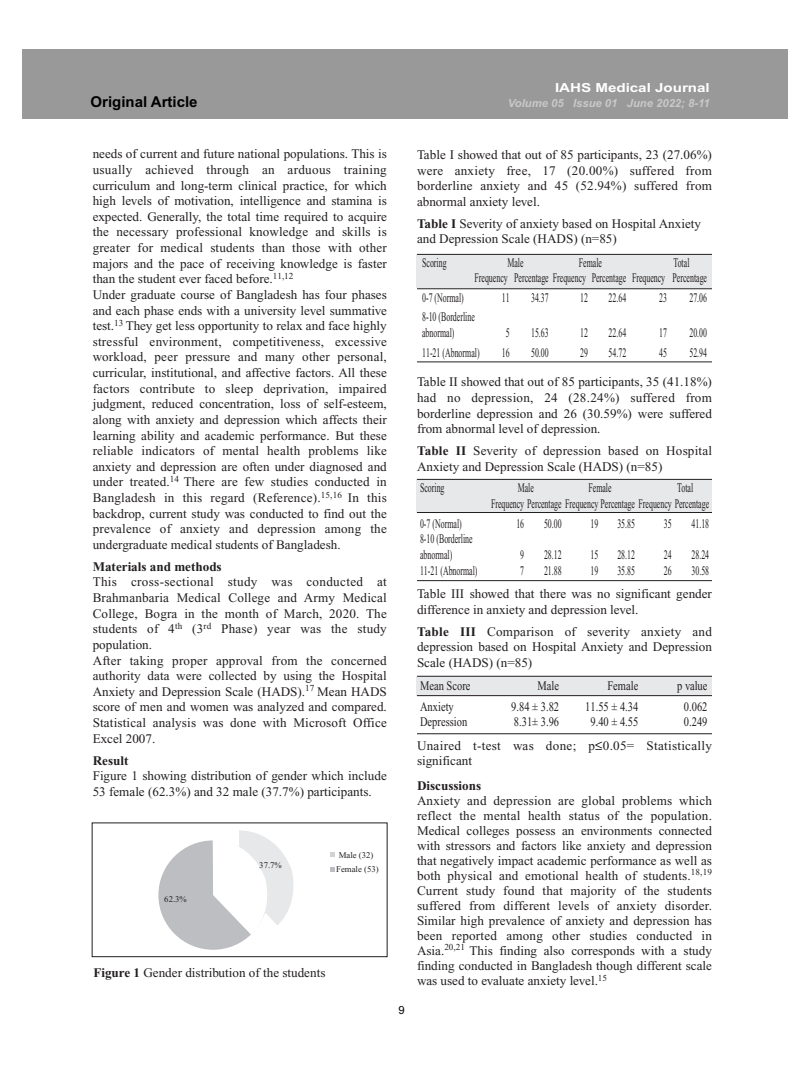
<style>
.page{position:relative;width:810px;height:1080px;background:#fff}
.page>*{position:absolute;margin:0;border:0;box-sizing:border-box;transform-origin:0 0}
.t1{font:700 15px "Arial";color:#000}
.t2{font:13.12px/15.6px "Times New Roman";color:#231f20}
.t3{font:13.12px/15.6px "Times New Roman";color:#231f20;scale:.6 1}
.t4{font:13.12px "Times New Roman";color:#231f20;scale:.8 1}
.t5{font:13.12px/15.6px "Times New Roman";letter-spacing:.025em;color:#231f20}
.t6{font:700 13.12px "Times New Roman";color:#231f20}
.t7{font:700 12.5px "Arial";color:#fff;scale:1.21 1}
.t8{font:italic 700 11.25px "Arial";color:#c9c9c9}
.t9{font:11.25px "Arial";color:#000}
.t10{font:8.75px/14.4px "Times New Roman";color:#231f20}
.s1{font-weight:700}
.s2{color:#000}
</style>
<div class="page">
<div style="left:417px;top:480px;width:295px;height:33px;background:#e7e8e9"></div>
<hr style="left:417px;top:479px;width:295px;height:1px;background:#231f20">
<div style="left:417px;top:676px;width:295px;height:20px;background:#e7e8e9"></div>
<hr style="left:417px;top:676px;width:295px;height:1px;background:#231f20">
<hr style="left:417px;top:734px;width:295px;height:1px;background:#231f20">
<div style="left:417px;top:255px;width:295px;height:33px;background:#e7e8e9"></div>
<div style="left:23px;top:49px;width:765px;height:69px;background:#999"></div>
<div style="left:158px;top:840px;width:110px;height:110px;background:#bdbec1;border-radius:50%"></div>
<svg style="left:213px;top:830px;width:81px;height:105px"></svg>
<svg style="left:330px;top:852px;width:5px;height:5px"></svg>
<svg style="left:330px;top:867px;width:5px;height:5px"></svg>
<div style="left:92px;top:823px;width:295px;height:134px;border:1px solid #231f20"></div>
<hr style="left:417px;top:254px;width:295px;height:1px;background:#231f20">
<hr style="left:417px;top:289px;width:295px;height:1px;background:#231f20">
<hr style="left:417px;top:362px;width:295px;height:1px;background:#231f20">
<hr style="left:417px;top:512px;width:295px;height:1px;background:#231f20">
<hr style="left:417px;top:580px;width:295px;height:1px;background:#231f20">
<hr style="left:417px;top:695px;width:295px;height:1px;background:#231f20">
<p class="t7" style="left:555px;top:80px;width:129px">IAHS Medical Journal</p>
<p class="t1" style="left:91px;top:93px;width:108px">Original Article</p>
<p class="t8" style="left:508px;top:97px;width:203px">Volume 05 Issue 01 June 2022; 8-11</p>
<p class="t2" style="left:93px;top:146px;width:296px">needs of current and future national populations. This is usually achieved through an arduous training curriculum and long-term clinical practice, for which high levels of motivation, intelligence and stamina is expected. Generally, the total time required to acquire the necessary professional knowledge and skills is greater for medical students than those with other majors and the pace of receiving knowledge is faster than the student ever faced before.<sup>11,12<br></sup>Under graduate course of Bangladesh has four phases and each phase ends with a university level summative test.<sup>13</sup> They get less opportunity to relax and face highly stressful environment, competitiveness, excessive workload, peer pressure and many other personal, curricular, institutional, and affective factors. All these factors contribute to sleep deprivation, impaired judgment, reduced concentration, loss of self-esteem, along with anxiety and depression which affects their learning ability and academic performance. But these reliable indicators of mental health problems like anxiety and depression are often under diagnosed and under treated.<sup>14</sup> There are few studies conducted in Bangladesh in this regard (Reference).<sup>15,16</sup> In this backdrop, current study was conducted to find out the prevalence of anxiety and depression among the undergraduate medical students of Bangladesh.</p>
<p class="t6" style="left:93px;top:559px;width:131px">Materials and methods</p>
<p class="t2" style="left:93px;top:575px;width:296px">This cross-sectional study was conducted at Brahmanbaria Medical College and Army Medical College, Bogra in the month of March, 2020. The students of 4<sup>th</sup> (3<sup>rd</sup> Phase) year was the study population.<br>After taking proper approval from the concerned authority data were collected by using the Hospital Anxiety and Depression Scale (HADS).<sup>17</sup> Mean HADS score of men and women was analyzed and compared.<br>Statistical analysis was done with Microsoft Office Excel 2007.</p>
<p class="t6" style="left:93px;top:753px;width:37px">Result</p>
<p class="t2" style="left:93px;top:768px;width:296px">Figure 1 showing distribution of gender which include<br>53 female (62.3%) and 32 male (37.7%) participants.</p>
<p class="t2" style="left:417px;top:147px;width:297px;text-align:justify">Table I showed that out of 85 participants, 23 (27.06%) were anxiety free, 17 (20.00%) suffered from borderline anxiety and 45 (52.94%) suffered from abnormal anxiety level.</p>
<p class="t2" style="left:417px;top:216px;width:286px"><span class="s1">Table I</span> Severity of anxiety based on Hospital Anxiety and Depression Scale (HADS) (n=85)</p>
<p class="t3" style="left:422px;top:255px;width:42px">Scoring</p>
<p class="t3" style="left:507px;top:255px;width:28px">Male</p>
<p class="t3" style="left:579px;top:255px;width:40px">Female</p>
<p class="t3" style="left:475px;top:255px;width:389px;text-indent:199px">Total<br>Frequency Percentage Frequency Percentage Frequency Percentage</p>
<p class="t3" style="left:422px;top:290px;width:71px">0-7 (Normal)</p>
<p class="t3" style="left:502px;top:290px;width:15px">11</p>
<p class="t3" style="left:531px;top:290px;width:31px">34.37</p>
<p class="t3" style="left:580px;top:290px;width:15px">12</p>
<p class="t3" style="left:609px;top:290px;width:31px">22.64</p>
<p class="t3" style="left:659px;top:290px;width:15px">23</p>
<p class="t3" style="left:689px;top:290px;width:31px">27.06</p>
<p class="t3" style="left:422px;top:309px;width:89px">8-10 (Borderline abnormal)</p>
<p class="t3" style="left:506px;top:325px;width:8px">5</p>
<p class="t3" style="left:531px;top:325px;width:31px">15.63</p>
<p class="t3" style="left:580px;top:325px;width:15px">12</p>
<p class="t3" style="left:609px;top:325px;width:31px">22.64</p>
<p class="t3" style="left:659px;top:325px;width:15px">17</p>
<p class="t3" style="left:689px;top:325px;width:31px">20.00</p>
<p class="t3" style="left:422px;top:345px;width:97px">11-21 (Abnormal)</p>
<p class="t3" style="left:502px;top:345px;width:15px">16</p>
<p class="t3" style="left:531px;top:345px;width:31px">50.00</p>
<p class="t3" style="left:580px;top:345px;width:15px">29</p>
<p class="t3" style="left:609px;top:345px;width:31px">54.72</p>
<p class="t3" style="left:659px;top:345px;width:15px">45</p>
<p class="t3" style="left:689px;top:345px;width:31px">52.94</p>
<p class="t2" style="left:417px;top:374px;width:297px;text-align:justify">Table II showed that out of 85 participants, 35 (41.18%) had no depression, 24 (28.24%) suffered from borderline depression and 26 (30.59%) were suffered from abnormal level of depression.</p>
<p class="t2" style="left:417px;top:443px;width:297px"><span class="s1">Table II</span> Severity of depression based on Hospital<br>Anxiety and Depression Scale (HADS) (n=85)</p>
<p class="t3" style="left:420px;top:480px;width:42px">Scoring</p>
<p class="t3" style="left:518px;top:480px;width:28px">Male</p>
<p class="t3" style="left:588px;top:480px;width:40px">Female</p>
<p class="t3" style="left:491px;top:480px;width:365px;text-indent:186px">Total<br>Frequency Percentage Frequency Percentage Frequency Percentage</p>
<p class="t3" style="left:420px;top:516px;width:71px">0-7 (Normal)</p>
<p class="t3" style="left:516px;top:516px;width:15px">16</p>
<p class="t3" style="left:544px;top:516px;width:31px">50.00</p>
<p class="t3" style="left:591px;top:516px;width:15px">19</p>
<p class="t3" style="left:617px;top:516px;width:31px">35.85</p>
<p class="t3" style="left:664px;top:516px;width:15px">35</p>
<p class="t3" style="left:692px;top:516px;width:31px">41.18</p>
<p class="t3" style="left:420px;top:531px;width:89px">8-10 (Borderline abnormal)</p>
<p class="t3" style="left:520px;top:547px;width:8px">9</p>
<p class="t3" style="left:544px;top:547px;width:31px">28.12</p>
<p class="t3" style="left:591px;top:547px;width:15px">15</p>
<p class="t3" style="left:617px;top:547px;width:31px">28.12</p>
<p class="t3" style="left:664px;top:547px;width:15px">24</p>
<p class="t3" style="left:692px;top:547px;width:31px">28.24</p>
<p class="t3" style="left:420px;top:563px;width:97px">11-21 (Abnormal)</p>
<p class="t3" style="left:520px;top:563px;width:8px">7</p>
<p class="t3" style="left:544px;top:563px;width:31px">21.88</p>
<p class="t3" style="left:591px;top:563px;width:15px">19</p>
<p class="t3" style="left:617px;top:563px;width:31px">35.85</p>
<p class="t3" style="left:664px;top:563px;width:15px">26</p>
<p class="t3" style="left:692px;top:563px;width:31px">30.58</p>
<p class="t2" style="left:417px;top:586px;width:297px">Table III showed that there was no significant gender difference in anxiety and depression level.</p>
<p class="t2" style="left:417px;top:624px;width:297px;text-align:justify"><span class="s1">Table III</span> Comparison of severity anxiety and depression based on Hospital Anxiety and Depression Scale (HADS) (n=85)</p>
<p class="t4" style="left:420px;top:678px;width:65px">Mean Score</p>
<p class="t4" style="left:538px;top:678px;width:28px">Male</p>
<p class="t4" style="left:607px;top:678px;width:40px">Female</p>
<p class="t4" style="left:677px;top:678px;width:39px">p value</p>
<p class="t4" style="left:420px;top:699px;width:44px">Anxiety</p>
<p class="t4" style="left:511px;top:699px;width:61px">9.84 ± 3.82</p>
<p class="t4" style="left:585px;top:699px;width:68px">11.55 ± 4.34</p>
<p class="t4" style="left:684px;top:699px;width:31px">0.062</p>
<p class="t4" style="left:420px;top:715px;width:61px">Depression</p>
<p class="t4" style="left:514px;top:715px;width:58px">8.31± 3.96</p>
<p class="t4" style="left:590px;top:715px;width:61px">9.40 ± 4.55</p>
<p class="t4" style="left:684px;top:715px;width:31px">0.249</p>
<p class="t5" style="left:417px;top:738px;width:297px">Unaired t-test was done; p<span class="s2">≤</span>0.05= Statistically significant</p>
<p class="t6" style="left:417px;top:778px;width:66px">Discussions</p>
<p class="t2" style="left:417px;top:793px;width:297px;line-height:15px;text-align:justify">Anxiety and depression are global problems which reflect the mental health status of the population.<br>Medical colleges possess an environments connected with stressors and factors like anxiety and depression that negatively impact academic performance as well as both physical and emotional health of students.<sup>18,19<br></sup>Current study found that majority of the students suffered from different levels of anxiety disorder.<br>Similar high prevalence of anxiety and depression has been reported among other studies conducted in Asia.<sup>20,21</sup> This finding also corresponds with a study finding conducted in Bangladesh though different scale was used to evaluate anxiety level.<sup>15</sup></p>
<p class="t10" style="left:336px;top:848px;width:44px">Male (32)<br>Female (53)</p>
<p class="t10" style="left:259px;top:858px;width:24px">37.7%</p>
<p class="t10" style="left:164px;top:892px;width:24px">62.3%</p>
<p class="t2" style="left:93px;top:965px;width:234px"><span class="s1">Figure 1</span> Gender distribution of the students</p>
<p class="t9" style="left:399px;top:1004px;width:8px">9</p>
</div>
